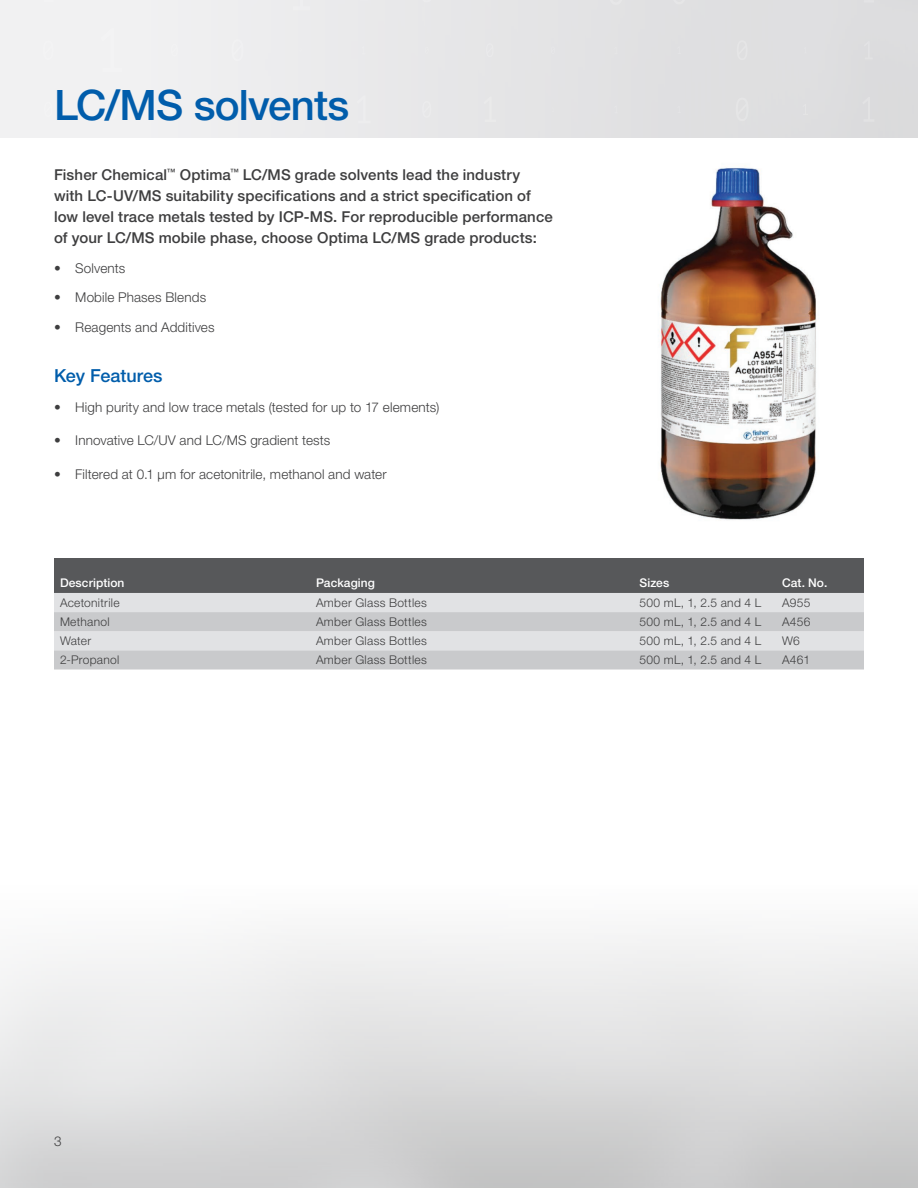
<style>
.page{position:relative;width:918px;height:1188px;background:#fff}
.page>*{position:absolute;margin:0;border:0;box-sizing:border-box;transform-origin:0 0}
.Headline{font:500 42px "Helvetica Neue LTW1 G";letter-spacing:-.02em;color:#015dab}
.Headline-2{font:500 18px "Helvetica Neue LTW1 G";color:#015dab}
.Headline-3{font:500 15px/21px "Helvetica Neue LTW1 G";letter-spacing:.01em;color:#3e3e3f}
.Headline-4{font:300 13.5px "Helvetica Neue LTW1 G";letter-spacing:.01em;color:#3e3e3f}
.Body__Copy{font:300 13.5px "Helvetica Neue LTW1 G";color:#3e3e3f}
.Table_Text_-_Left{font:300 12px "Helvetica Neue LTW1 G";letter-spacing:.025em;color:#3e3e3f}
.Title_Row_-_Left{font:500 12px "Helvetica Neue LTW1 G";letter-spacing:.005em;color:#fff}
</style>
<div class="page">
<img style="left:660px;top:167px;width:156px;height:353px">
<div style="left:0;top:0;width:918px;height:138px;background:#ececee"></div>
<svg style="left:611px;top:0;width:12px;height:5px"></svg>
<svg style="left:672px;top:0;width:14px;height:4px"></svg>
<svg style="left:614px;top:47px;width:4px;height:6px"></svg>
<svg style="left:677px;top:46px;width:4px;height:8px"></svg>
<svg style="left:737px;top:40px;width:11px;height:20px"></svg>
<svg style="left:864px;top:41px;width:9px;height:18px"></svg>
<svg style="left:614px;top:105px;width:4px;height:7px"></svg>
<svg style="left:677px;top:106px;width:4px;height:7px"></svg>
<svg style="left:736px;top:98px;width:13px;height:23px"></svg>
<svg style="left:803px;top:104px;width:5px;height:10px"></svg>
<svg style="left:862px;top:97px;width:12px;height:25px"></svg>
<div style="left:54px;top:558px;width:810px;height:35px;background:#57585a"></div>
<div style="left:54px;top:593px;width:810px;height:19px;background:#e1e2e4"></div>
<svg style="left:54px;top:612px;width:810px;height:58px;background:#d1d2d4"></svg>
<p class="Headline" style="left:54px;top:80px;width:297px">LC/MS solvents</p>
<p class="Headline-3" style="left:54px;top:164px;width:500px">Fisher Chemical<sup>™</sup> Optima<sup>™</sup> LC/MS grade solvents lead the industry with LC-UV/MS suitability specifications and a strict specification of low level trace metals tested by ICP-MS. For reproducible performance of your LC/MS mobile phase, choose Optima LC/MS grade products:</p>
<p class="Headline-4" style="left:54px;top:260px;width:73px">• Solvents</p>
<p class="Headline-4" style="left:54px;top:289px;width:154px">• Mobile Phases Blends</p>
<p class="Headline-4" style="left:54px;top:319px;width:162px">• Reagents and Additives</p>
<p class="Headline-2" style="left:54px;top:365px;width:110px">Key Features</p>
<p class="Headline-4" style="left:54px;top:399px;width:387px">• High purity and low trace metals (tested for up to 17 elements)</p>
<p class="Headline-4" style="left:54px;top:432px;width:278px">• Innovative LC/UV and LC/MS gradient tests</p>
<p class="Headline-4" style="left:54px;top:466px;width:334px">• Filtered at 0.1 µm for acetonitrile, methanol and water</p>
<p class="Title_Row_-_Left" style="left:60px;top:575px;width:66px">Description</p>
<p class="Title_Row_-_Left" style="left:316px;top:575px;width:60px">Packaging</p>
<p class="Title_Row_-_Left" style="left:640px;top:575px;width:31px">Sizes</p>
<p class="Title_Row_-_Left" style="left:782px;top:575px;width:47px">Cat. No.</p>
<p class="Table_Text_-_Left" style="left:60px;top:595px;width:61px">Acetonitrile</p>
<p class="Table_Text_-_Left" style="left:316px;top:595px;width:112px">Amber Glass Bottles</p>
<p class="Table_Text_-_Left" style="left:640px;top:595px;width:123px">500 mL, 1, 2.5 and 4 L</p>
<p class="Table_Text_-_Left" style="left:782px;top:595px;width:30px">A955</p>
<p class="Table_Text_-_Left" style="left:60px;top:614px;width:51px">Methanol</p>
<p class="Table_Text_-_Left" style="left:316px;top:614px;width:112px">Amber Glass Bottles</p>
<p class="Table_Text_-_Left" style="left:640px;top:614px;width:123px">500 mL, 1, 2.5 and 4 L</p>
<p class="Table_Text_-_Left" style="left:782px;top:614px;width:30px">A456</p>
<p class="Table_Text_-_Left" style="left:60px;top:633px;width:33px">Water</p>
<p class="Table_Text_-_Left" style="left:316px;top:633px;width:112px">Amber Glass Bottles</p>
<p class="Table_Text_-_Left" style="left:640px;top:633px;width:123px">500 mL, 1, 2.5 and 4 L</p>
<p class="Table_Text_-_Left" style="left:782px;top:633px;width:19px">W6</p>
<p class="Table_Text_-_Left" style="left:60px;top:653px;width:61px">2-Propanol</p>
<p class="Table_Text_-_Left" style="left:316px;top:653px;width:112px">Amber Glass Bottles</p>
<p class="Table_Text_-_Left" style="left:640px;top:653px;width:123px">500 mL, 1, 2.5 and 4 L</p>
<p class="Table_Text_-_Left" style="left:782px;top:653px;width:29px">A461</p>
<p class="Body__Copy" style="left:54px;top:1133px;width:9px">3</p>
</div>
